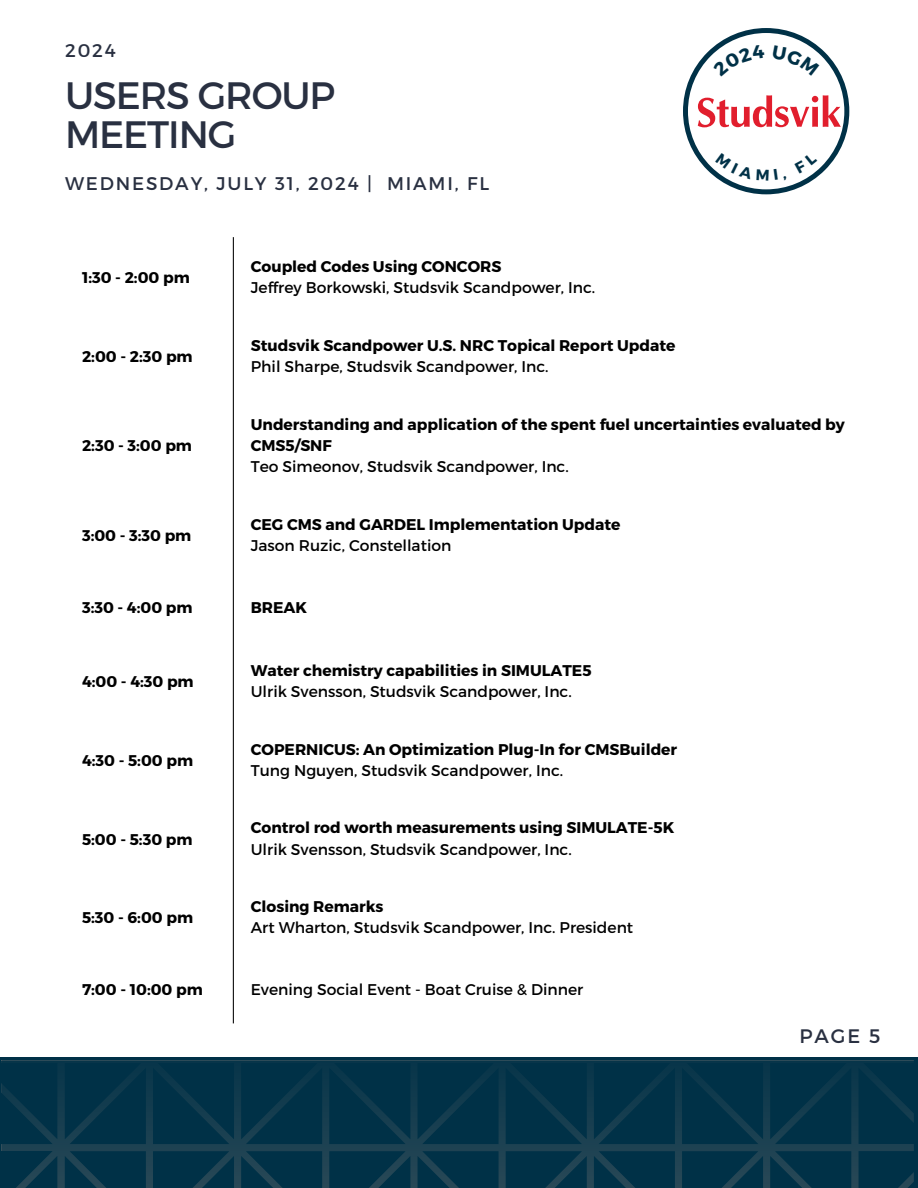
<style>
.page{position:relative;width:918px;height:1188px;background:#fff}
.page>*{position:absolute;margin:0;border:0;box-sizing:border-box;transform-origin:0 0}
.t1{font:38.1px/38.2px "Montserrat";letter-spacing:-.03em;color:#293041}
.t2{font:19.5px "Montserrat";color:#293041}
.t3{font:18.3px "Montserrat";letter-spacing:.1em;color:#293041}
.t4{font:700 15.45px/21.3px "Montserrat";color:#000}
.t5{font:15.45px "Montserrat";color:#000}
</style>
<div class="page">
<hr style="left:233px;top:237px;width:1px;height:786px;background:#000">
<div style="left:0;top:1057px;width:918px;height:131px;background:linear-gradient(to right,#003147,#003147)"></div>
<svg style="left:2px;top:1061px;width:912px;height:127px;fill:#003147"></svg>
<svg style="left:683px;top:28px;width:166px;height:166px"></svg>
<p class="t3" style="left:65px;top:38px;width:52px">2024</p>
<p class="t1" style="left:65px;top:75px;width:272px">USERS GROUP<br>MEETING</p>
<p class="t3" style="left:65px;top:171px;width:426px">WEDNESDAY, JULY 31, 2024 | MIAMI, FL</p>
<p class="t4" style="left:82px;top:266px;width:109px">1:30 - 2:00 pm</p>
<h2 class="t4" style="left:82px;top:345px;width:112px">2:00 - 2:30 pm</h2>
<p class="t4" style="left:82px;top:434px;width:112px">2:30 - 3:00 pm</p>
<p class="t4" style="left:82px;top:524px;width:111px">3:00 - 3:30 pm</p>
<h1 class="t4" style="left:251px;top:255px;width:252px">Coupled Codes Using CONCORS</h1>
<p class="t5" style="left:251px;top:278px;width:346px">Jeffrey Borkowski, Studsvik Scandpower, Inc.</p>
<p class="t4" style="left:251px;top:334px;width:426px">Studsvik Scandpower U.S. NRC Topical Report Update</p>
<p class="t5" style="left:251px;top:357px;width:299px">Phil Sharpe, Studsvik Scandpower, Inc.</p>
<p class="t4" style="left:251px;top:413px;width:596px">Understanding and application of the spent fuel uncertainties evaluated by<br>CMS5/SNF</p>
<p class="t5" style="left:251px;top:457px;width:319px">Teo Simeonov, Studsvik Scandpower, Inc.</p>
<p class="t4" style="left:251px;top:513px;width:371px">CEG CMS and GARDEL Implementation Update</p>
<p class="t5" style="left:251px;top:535px;width:202px">Jason Ruzic, Constellation</p>
<p class="t4" style="left:82px;top:596px;width:112px">3:30 - 4:00 pm</p>
<p class="t4" style="left:251px;top:596px;width:58px">BREAK</p>
<p class="t4" style="left:82px;top:670px;width:113px">4:00 - 4:30 pm</p>
<p class="t4" style="left:82px;top:749px;width:113px">4:30 - 5:00 pm</p>
<p class="t4" style="left:82px;top:828px;width:112px">5:00 - 5:30 pm</p>
<p class="t4" style="left:82px;top:906px;width:113px">5:30 - 6:00 pm</p>
<p class="t4" style="left:251px;top:659px;width:342px">Water chemistry capabilities in SIMULATE5</p>
<p class="t5" style="left:251px;top:682px;width:322px">Ulrik Svensson, Studsvik Scandpower, Inc.</p>
<p class="t4" style="left:251px;top:738px;width:428px">COPERNICUS: An Optimization Plug-In for CMSBuilder</p>
<p class="t5" style="left:251px;top:760px;width:314px">Tung Nguyen, Studsvik Scandpower, Inc.</p>
<p class="t4" style="left:251px;top:816px;width:425px">Control rod worth measurements using SIMULATE-5K</p>
<p class="t5" style="left:251px;top:839px;width:322px">Ulrik Svensson, Studsvik Scandpower, Inc.</p>
<p class="t4" style="left:251px;top:895px;width:134px">Closing Remarks</p>
<p class="t5" style="left:251px;top:918px;width:384px">Art Wharton, Studsvik Scandpower, Inc. President</p>
<p class="t4" style="left:82px;top:978px;width:122px">7:00 - 10:00 pm</p>
<p class="t5" style="left:251px;top:980px;width:334px">Evening Social Event - Boat Cruise &amp; Dinner</p>
<p class="t2" style="left:799px;top:1023px;width:83px">PAGE 5</p>
</div>
